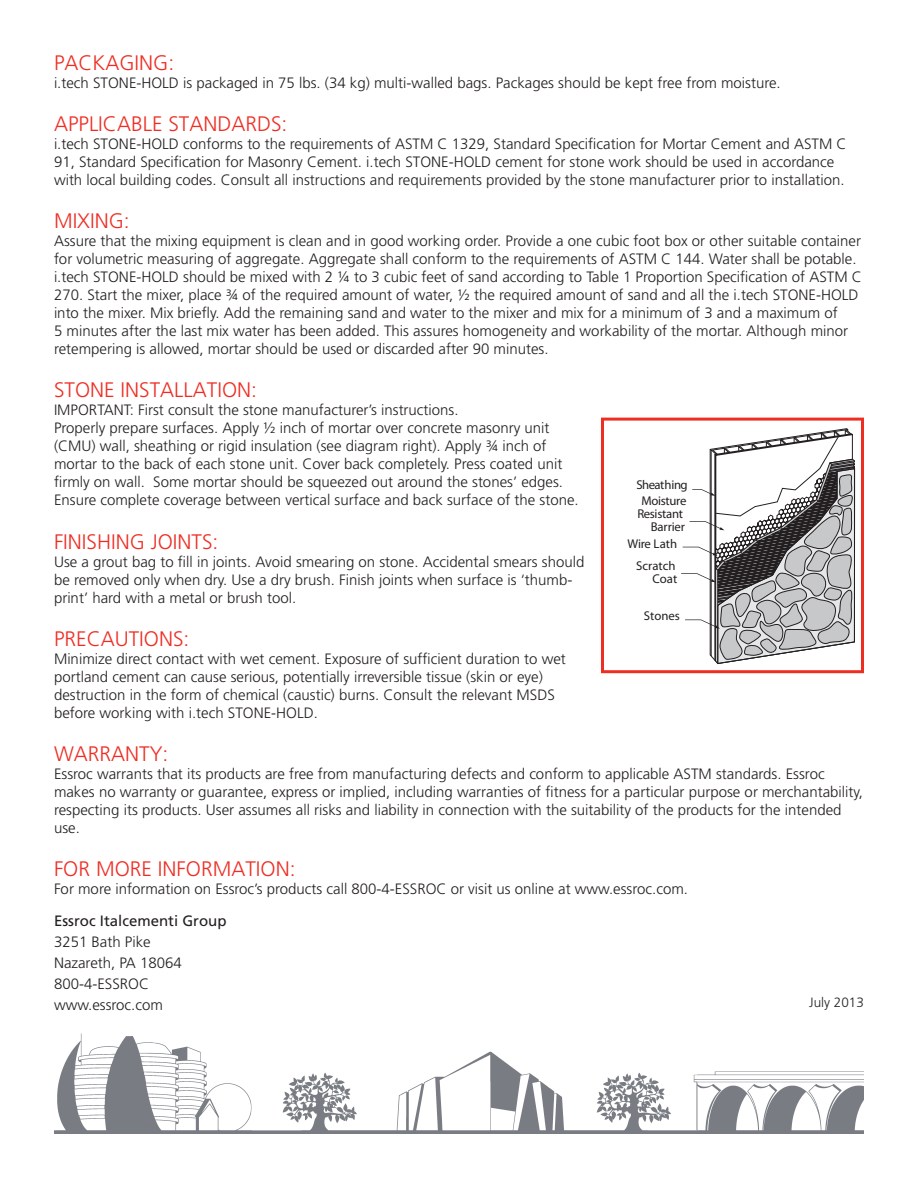
<style>
.page{position:relative;width:918px;height:1188px;background:#fff}
.page>*{position:absolute;margin:0;border:0;box-sizing:border-box;transform-origin:0 0}
.Body_Type{font:300 21px "Frutiger";color:#ee2e24}
.Body_Type-2{font:300 15px/18px "Frutiger";color:#231f20}
.t1{font:15px "Frutiger";color:#231f20}
.t2{font:300 13.5px "Frutiger";color:#231f20}
.t3{font:12.75px/13.2px "Helvetica";letter-spacing:-.02em;color:#231f20;text-align:right}
.t4{font:12.75px/13.2px "Helvetica";color:#231f20;text-align:right}
.t5{font:12.75px "Helvetica";letter-spacing:-.04em;color:#231f20}
</style>
<div class="page">
<div style="left:601px;top:418px;width:263px;height:255px;border:3px solid #ee2e22"></div>
<svg style="left:681px;top:429px;width:174px;height:235px"></svg>
<img style="left:54px;top:1034px;width:810px;height:100px">
<p class="Body_Type" style="left:54px;top:51px;width:122px">PACKAGING:</p>
<p class="Body_Type-2" style="left:54px;top:74px;width:728px">i.tech STONE-HOLD is packaged in 75 lbs. (34 kg) multi-walled bags. Packages should be kept free from moisture.</p>
<p class="Body_Type" style="left:54px;top:112px;width:235px">APPLICABLE STANDARDS:</p>
<p class="Body_Type-2" style="left:54px;top:135px;width:794px">i.tech STONE-HOLD conforms to the requirements of ASTM C 1329, Standard Specification for Mortar Cement and ASTM C<br>91, Standard Specification for Masonry Cement. i.tech STONE-HOLD cement for stone work should be used in accordance with local building codes. Consult all instructions and requirements provided by the stone manufacturer prior to installation.</p>
<p class="Body_Type" style="left:54px;top:209px;width:77px">MIXING:</p>
<p class="Body_Type-2" style="left:54px;top:232px;width:809px">Assure that the mixing equipment is clean and in good working order. Provide a one cubic foot box or other suitable container for volumetric measuring of aggregate. Aggregate shall conform to the requirements of ASTM C 144. Water shall be potable. i.tech STONE-HOLD should be mixed with 2 ¼ to 3 cubic feet of sand according to Table 1 Proportion Specification of ASTM C 270. Start the mixer, place ¾ of the required amount of water, ½ the required amount of sand and all the i.tech STONE-HOLD into the mixer. Mix briefly. Add the remaining sand and water to the mixer and mix for a minimum of 3 and a maximum of<br>5 minutes after the last mix water has been added. This assures homogeneity and workability of the mortar. Although minor retempering is allowed, mortar should be used or discarded after 90 minutes.</p>
<p class="Body_Type" style="left:54px;top:378px;width:205px">STONE INSTALLATION:</p>
<p class="Body_Type-2" style="left:54px;top:401px;width:406px">IMPORTANT: First consult the stone manufacturer’s instructions.</p>
<p class="Body_Type-2" style="left:54px;top:419px;width:526px">Properly prepare surfaces. Apply ½ inch of mortar over concrete masonry unit (CMU) wall, sheathing or rigid insulation (see diagram right). Apply ¾ inch of mortar to the back of each stone unit. Cover back completely. Press coated unit firmly on wall. Some mortar should be squeezed out around the stones’ edges.<br>Ensure complete coverage between vertical surface and back surface of the stone.</p>
<p class="Body_Type" style="left:54px;top:529px;width:166px">FINISHING JOINTS:</p>
<p class="Body_Type-2" style="left:54px;top:553px;width:532px">Use a grout bag to fill in joints. Avoid smearing on stone. Accidental smears should be removed only when dry. Use a dry brush. Finish joints when surface is ‘thumb&shy;print’ hard with a metal or brush tool.</p>
<p class="Body_Type" style="left:54px;top:627px;width:137px">PRECAUTIONS:</p>
<p class="Body_Type-2" style="left:54px;top:650px;width:513px">Minimize direct contact with wet cement. Exposure of sufficient duration to wet portland cement can cause serious, potentially irreversible tissue (skin or eye) destruction in the form of chemical (caustic) burns. Consult the relevant MSDS before working with i.tech STONE-HOLD.</p>
<p class="Body_Type" style="left:54px;top:742px;width:116px">WARRANTY:</p>
<p class="Body_Type-2" style="left:54px;top:765px;width:810px">Essroc warrants that its products are free from manufacturing defects and conform to applicable ASTM standards. Essroc makes no warranty or guarantee, express or implied, including warranties of fitness for a particular purpose or merchantability, respecting its products. User assumes all risks and liability in connection with the suitability of the products for the intended use.</p>
<p class="Body_Type" style="left:54px;top:857px;width:243px">FOR MORE INFORMATION:</p>
<p class="Body_Type-2" style="left:54px;top:880px;width:636px">For more information on Essroc’s products call 800-4-ESSROC or visit us online at www.essroc.com.</p>
<p class="t5" style="left:636px;top:477px;width:53px">Sheathing</p>
<p class="t3" style="left:638px;top:494px;width:50px">Moisture<br>Resistant<br>Barrier</p>
<p class="t4" style="left:627px;top:537px;width:51px">Wire Lath</p>
<p class="t4" style="left:636px;top:559px;width:43px">Scratch<br>Coat</p>
<p class="t3" style="left:644px;top:609px;width:38px">Stones</p>
<p class="t1" style="left:54px;top:912px;width:174px">Essroc Italcementi Group</p>
<p class="Body_Type-2" style="left:54px;top:933px;width:98px">3251 Bath Pike</p>
<p class="Body_Type-2" style="left:54px;top:954px;width:129px">Nazareth, PA 18064</p>
<p class="Body_Type-2" style="left:54px;top:975px;width:97px">800-4-ESSROC</p>
<p class="Body_Type-2" style="left:54px;top:996px;width:110px">www.essroc.com</p>
<p class="t2" style="left:809px;top:995px;width:56px">July 2013</p>
</div>
